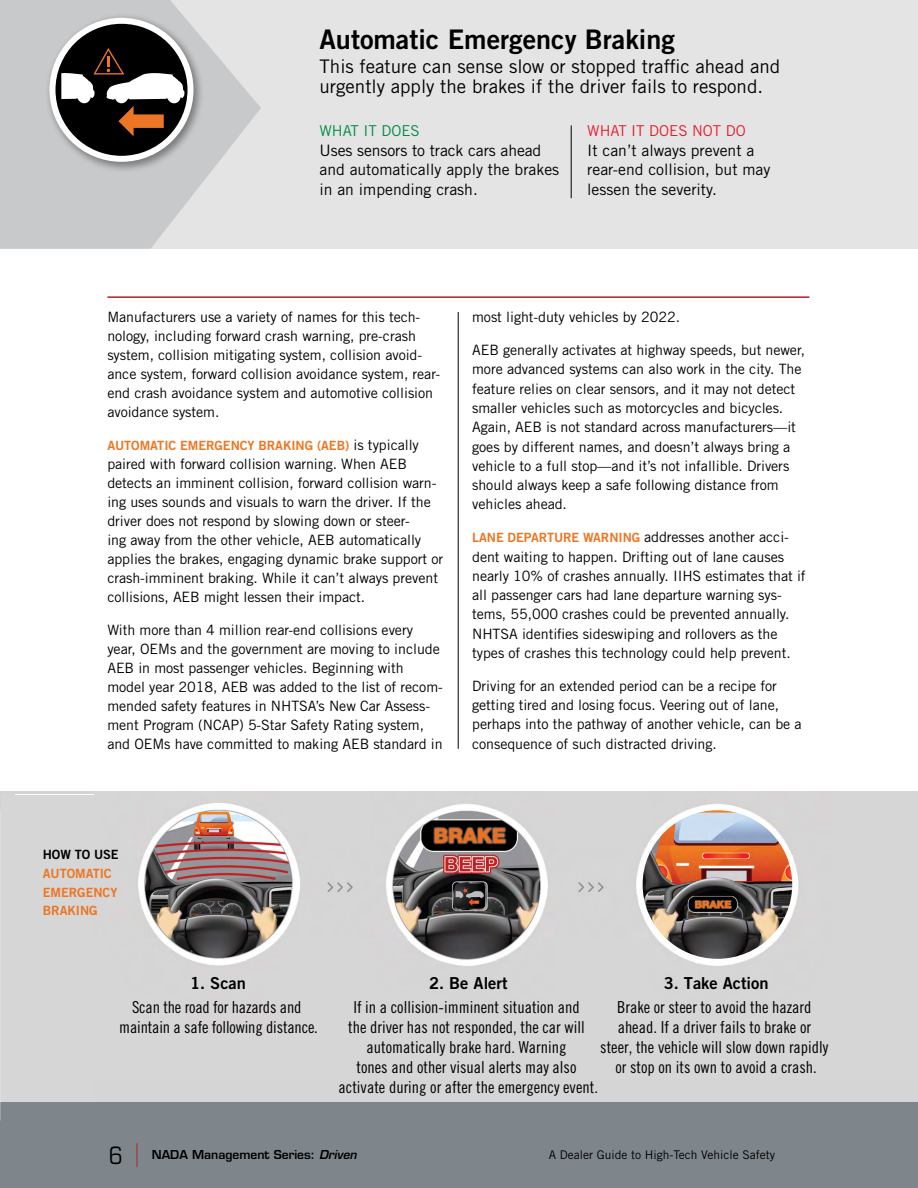
<style>
.page{position:relative;width:918px;height:1188px;background:#fff}
.page>*{position:absolute;margin:0;border:0;box-sizing:border-box;transform-origin:0 0}
.t1{font:27px "Trade Gothic LT Std Bd 2";color:#000}
.t2{font:18.75px/19.5px "Trade Gothic LT Std";color:#000}
.t3{font:16.5px/19.8px "Trade Gothic LT Std Cn 18";color:#000;text-align:center}
.t4{font:16.5px "Trade Gothic LT Std Bd 2";color:#000}
.t5{font:15.75px/19.5px "Trade Gothic LT Std";color:#000}
.t6{font:15px "Trade Gothic LT Std";color:#e61e2c}
.t7{font:15px "Trade Gothic LT Std";color:#008d45}
.t8{font:14.25px/19px "Trade Gothic LT Std";letter-spacing:-.005em;color:#000}
.t9{font:12.75px/18.8px "Trade Gothic LT Std Bd 2";letter-spacing:-.005em;color:#ec7624}
.t10{font:12.75px "Trade Gothic LT Std Bd 2";letter-spacing:-.005em;color:#000}
.t11{font:12px "Trade Gothic LT Std";color:#000}
.t12{font:600 12px "Eurostile LT Std";color:#000}
.s1{font-family:"Trade Gothic LT Std";font-size:14.25px;color:#000}
.s2{font-family:"Trade Gothic LT Std Bd 2";font-size:12.75px;color:#ec7624}
.s3{font-weight:400;font-stretch:condensed;font-size:24px}
.s4{font-family:"Helvetica Neue LT Std";font-weight:100;font-size:24px;color:#b22029}
.s5{font-style:italic}
</style>
<div class="page">
<div style="left:94px;top:791px;width:824px;height:325px;background:#d5d5d5"></div>
<img style="left:327px;top:804px;width:472px;height:162px">
<img style="left:138px;top:803px;width:162px;height:163px">
<img style="left:365px;top:804px;width:194px;height:162px">
<img style="left:642px;top:809px;width:151px;height:151px">
<div style="left:0;top:1102px;width:918px;height:86px;background:#7e868c"></div>
<hr style="left:458px;top:312px;width:1px;height:437px;background:#000">
<hr style="left:107px;top:296px;width:702px;height:2px;background:#b22029">
<img style="left:0;top:810px;width:1px;height:310px">
<div style="left:0;top:0;width:918px;height:249px;background:#e5e4e5"></div>
<svg style="left:0;top:0;width:261px;height:249px;fill:#c8c9cb"></svg>
<div style="left:44px;top:13px;width:161px;height:160px;background:#000;opacity:.4"></div>
<div style="left:49px;top:18px;width:144px;height:144px;background:#fff;border-radius:50%"></div>
<div style="left:56px;top:24px;width:132px;height:132px;background:#000;border-radius:50%"></div>
<svg style="left:61px;top:48px;width:123px;height:88px"></svg>
<hr style="left:571px;top:125px;width:1px;height:73px;background:#000">
<h1 class="t1" style="left:320px;top:23px;width:357px">Automatic Emergency Braking</h1>
<h2 class="t2" style="left:320px;top:57px;width:462px">This feature can sense slow or stopped traffic ahead and urgently apply the brakes if the driver fails to respond.</h2>
<p class="t7" style="left:320px;top:122px;width:102px">WHAT IT DOES</p>
<p class="t5" style="left:320px;top:140px;width:241px">Uses sensors to track cars ahead and automatically apply the brakes in an impending crash.</p>
<p class="t6" style="left:587px;top:122px;width:160px">WHAT IT DOES NOT DO</p>
<p class="t5" style="left:587px;top:140px;width:185px">It can’t always prevent a rear-end collision, but may lessen the severity.</p>
<p class="t8" style="left:107px;top:308px;width:334px">Manufacturers use a variety of names for this tech&shy;nology, including forward crash warning, pre-crash system, collision mitigating system, collision avoid&shy;ance system, forward collision avoidance system, rear&shy;end crash avoidance system and automotive collision avoidance system.</p>
<p class="t9" style="left:107px;top:436px;width:313px">AUTOMATIC EMERGENCY BRAKING (AEB) <span class="s1">is typically</span></p>
<p class="t8" style="left:107px;top:454px;width:337px">paired with forward collision warning. When AEB detects an imminent collision, forward collision warn&shy;ing uses sounds and visuals to warn the driver. If the driver does not respond by slowing down or steer-<br>ing away from the other vehicle, AEB automatically applies the brakes, engaging dynamic brake support or crash-imminent braking. While it can’t always prevent collisions, AEB might lessen their impact.</p>
<p class="t8" style="left:107px;top:620px;width:337px">With more than 4 million rear-end collisions every year, OEMs and the government are moving to include AEB in most passenger vehicles. Beginning with model year 2018, AEB was added to the list of recom&shy;mended safety features in NHTSA’s New Car Assess&shy;ment Program (NCAP) 5-Star Safety Rating system, and OEMs have committed to making AEB standard in</p>
<p class="t3" style="left:37px;top:733px;width:140px">Lane Departure Warning</p>
<p class="t8" style="left:472px;top:307px;width:209px">most light-duty vehicles by 2022.</p>
<p class="t8" style="left:472px;top:340px;width:335px">AEB generally activates at highway speeds, but newer, more advanced systems can also work in the city. The feature relies on clear sensors, and it may not detect smaller vehicles such as motorcycles and bicycles.<br>Again, AEB is not standard across manufacturers—it goes by different names, and doesn’t always bring a vehicle to a full stop—and it’s not infallible. Drivers should always keep a safe following distance from vehicles ahead.</p>
<p class="t8" style="left:472px;top:527px;width:335px"><span class="s2">LANE DEPARTURE WARNING</span> addresses another acci&shy;dent waiting to happen. Drifting out of lane causes nearly 10% of crashes annually. IIHS estimates that if all passenger cars had lane departure warning sys&shy;tems, 55,000 crashes could be prevented annually.<br>NHTSA identifies sideswiping and rollovers as the types of crashes this technology could help prevent.</p>
<p class="t8" style="left:472px;top:676px;width:331px">Driving for an extended period can be a recipe for getting tired and losing focus. Veering out of lane, perhaps into the pathway of another vehicle, can be a consequence of such distracted driving.</p>
<p class="t10" style="left:43px;top:847px;width:77px">HOW TO USE</p>
<p class="t9" style="left:43px;top:864px;width:76px">AUTOMATIC<br>EMERGENCY<br>BRAKING</p>
<p class="t4" style="left:473px;top:973px;width:16px">Al</p>
<p class="t4" style="left:664px;top:973px;width:106px">3. Take Action</p>
<p class="t3" style="left:600px;top:998px;width:230px">Brake or steer o avoid the hazard ahead. If a dr ver fail to brake or steer, the vehicle will slow down rapidly or stop on its own to avoid a crash.</p>
<p class="t4" style="left:190px;top:974px;width:57px">1 . Scan</p>
<p class="t3" style="left:117px;top:998px;width:202px">Scan the road ahead and maintain a safe following distance.</p>
<p class="t4" style="left:428px;top:974px;width:80px">2 . Be Alert</p>
<p class="t3" style="left:361px;top:998px;width:233px;text-align:left;text-indent:-8px">Warning tones or visual alerts will warn drivers that a collision is about to occur.</p>
<p class="t4" style="left:646px;top:974px;width:142px">3 . Prepare to Brake</p>
<p class="t3" style="left:642px;top:998px;width:149px">Brake or steer to safety to avoid a crash.</p>
<p class="t3" style="left:119px;top:998px;width:200px">Scan the road for hazards nd maintain a safe following distance.</p>
<p class="t3" style="left:339px;top:998px;width:261px">If in a collision-imminent situation and<br>the driver has not resp ded, the car will automatically brake hard. Warning<br>tones and other visual alerts may also activate during or after the emergency event.</p>
<p class="t4" style="left:113px;top:1015px;width:211px">1. Stay Aware of the Warning</p>
<p class="t4" style="left:372px;top:1015px;width:195px">2. Respond to the Warning</p>
<p class="t3" style="left:396px;top:1039px;width:145px">Steer back to your lane if y u rece ve an alert.</p>
<p class="t4" style="left:685px;top:1015px;width:67px">3. Signal</p>
<p class="t3" style="left:649px;top:1039px;width:140px">When you change lanes, use your turn signal.</p>
<p class="t12" style="left:109px;top:1148px;width:249px"><span class="s3">6</span> <span class="s4">|</span> NADA Management Series: <span class="s5">Driven</span></p>
<p class="t11" style="left:549px;top:1148px;width:228px">A Dealer Guide to High-Tech Vehicle Safety</p>
</div>
